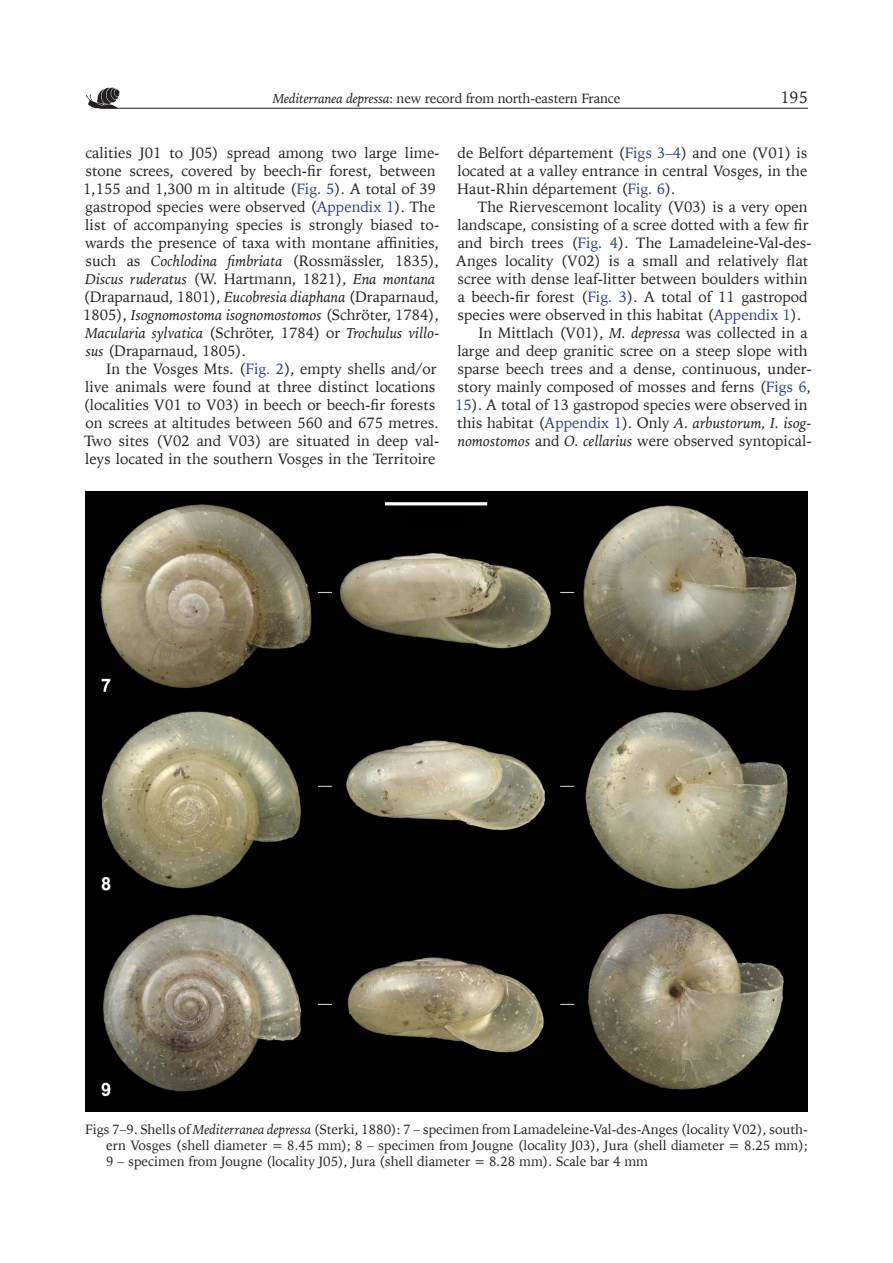
<style>
.page{position:relative;width:893px;height:1263px;background:#fff}
.page>*{position:absolute;margin:0;border:0;box-sizing:border-box;transform-origin:0 0}
.t1{font:16.5px "Iowan Old St EU";color:#231f20}
.punkt_zwykły{font:15px/18px "Iowan Old St EU";color:#231f20}
.Tytuł_ryciny_tabeli{font:13.5px/16.2px "Iowan Old St EU";color:#231f20;text-align:justify}
.s1{font-style:italic}
.s2{color:#253f8e}
</style>
<div class="page">
<hr style="left:100px;top:108px;width:708px;height:1px;background:#231f20">
<img style="left:86px;top:88px;width:34px;height:21px">
<img style="left:85px;top:491px;width:723px;height:620px">
<p class="Tytuł_ryciny_tabeli" style="left:273px;top:90px;width:349px"><span class="s1">Mediterranea depressa</span>: new record from north-eastern France</p>
<p class="t1" style="left:780px;top:87px;width:29px">195</p>
<p class="punkt_zwykły" style="left:83px;top:144px;width:358px">calities J01 to J05) spread among two large lime&shy;stone screes, covered by beech-fir forest, between 1,155 and 1,300 m in altitude (<span class="s2">Fig. 5</span>). A total of 39 gastropod species were observed (<span class="s2">Appendix 1</span>). The list of accompanying species is strongly biased to&shy;wards the presence of taxa with montane affinities, such as <span class="s1">Cochlodina fimbriata</span> (Rossmässler, 1835), <span class="s1">Discus ruderatus</span> (W. Hartmann, 1821), <span class="s1">Ena montana </span>(Draparnaud, 1801), <span class="s1">Eucobresia diaphana</span> (Draparnaud, 1805), <span class="s1">Isognomostoma isognomostomos</span> (Schröter, 1784), <span class="s1">Macularia sylvatica</span> (Schröter, 1784) or <span class="s1">Trochulus villo&shy;sus</span> (Draparnaud, 1805).</p>
<p class="punkt_zwykły" style="left:84px;top:360px;width:358px;text-indent:23px">In the Vosges Mts. (<span class="s2">Fig. 2</span>), empty shells and/or live animals were found at three distinct locations (localities V01 to V03) in beech or beech-fir forests on screes at altitudes between 560 and 675 metres.<br>Two sites (V02 and V03) are situated in deep val&shy;leys located in the southern Vosges in the Territoire</p>
<p class="punkt_zwykły" style="left:457px;top:144px;width:352px;text-align:justify">de Belfort département (<span class="s2">Figs 3–4</span>) and one (V01) is located at a valley entrance in central Vosges, in the Haut-Rhin département (<span class="s2">Fig. 6</span>).</p>
<p class="punkt_zwykły" style="left:456px;top:198px;width:357px;text-indent:22px">The Riervescemont locality (V03) is a very open landscape, consisting of a scree dotted with a few fir and birch trees (<span class="s2">Fig. 4</span>). The Lamadeleine-Val-des-Anges locality (V02) is a small and relatively flat scree with dense leaf-litter between boulders within a beech-fir forest (<span class="s2">Fig. 3</span>). A total of 11 gastropod species were observed in this habitat (<span class="s2">Appendix 1</span>).</p>
<p class="punkt_zwykły" style="left:455px;top:324px;width:358px;text-indent:23px">In Mittlach (V01), <span class="s1">M. depressa</span> was collected in a large and deep granitic scree on a steep slope with sparse beech trees and a dense, continuous, under&shy;story mainly composed of mosses and ferns (<span class="s2">Figs 6</span>, <span class="s2">15</span>). A total of 13 gastropod species were observed in this habitat (<span class="s2">Appendix 1</span>). Only <span class="s1">A. arbustorum, I. isog&shy;nomostomos</span> and <span class="s1">O. cellarius</span> were observed syntopical-</p>
<p class="Tytuł_ryciny_tabeli" style="left:106px;top:1121px;width:703px;text-indent:-21px">Figs 7–9. Shells of <span class="s1">Mediterranea depressa</span> (Sterki, 1880): 7 – specimen from Lamadeleine-Val-des-Anges (locality V02), south&shy;ern Vosges (shell diameter = 8.45 mm); 8 – specimen from Jougne (locality J03), Jura (shell diameter = 8.25 mm); 9 – specimen from Jougne (locality J05), Jura (shell diameter = 8.28 mm). Scale bar 4 mm</p>
</div>
